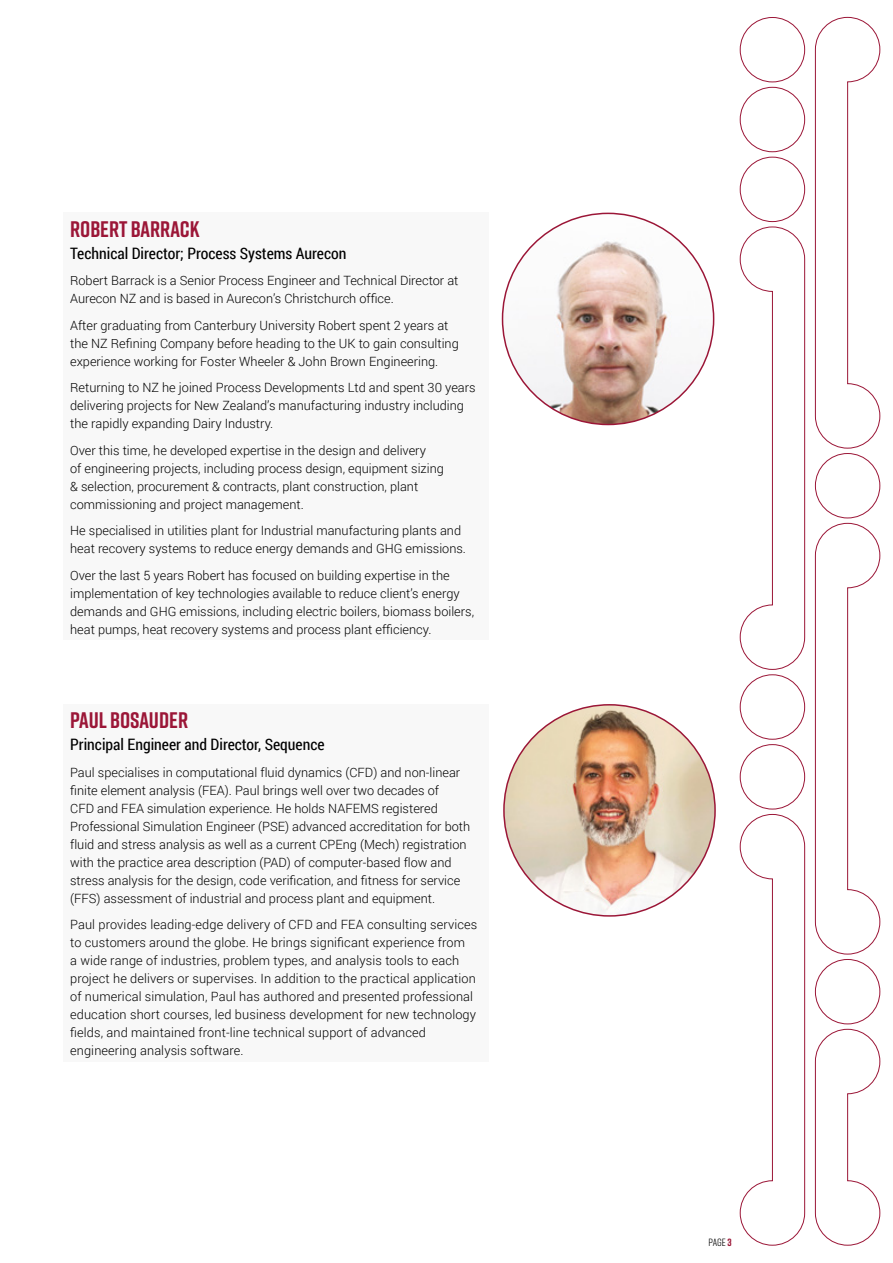
<style>
.page{position:relative;width:893px;height:1263px;background:#fff}
.page>*{position:absolute;margin:0;border:0;box-sizing:border-box;transform-origin:0 0}
.t1{font:700 22.5px "Rift";color:#9b1637}
.t2{font:15.75px "Roboto Condensed";color:#000}
.t3{font:300 12.75px/18px "Roboto";color:#000}
.t4{font:10.5px "Rift";color:#000}
.s1{font-weight:700;color:#9b1637}
</style>
<div class="page">
<div style="left:740px;top:157px;width:65px;height:65px;border:1px solid #9b1637;border-radius:50%"></div>
<div style="left:740px;top:17px;width:65px;height:65px;border:1px solid #9b1637;border-radius:50%"></div>
<div style="left:740px;top:87px;width:65px;height:65px;border:1px solid #9b1637;border-radius:50%"></div>
<svg style="left:739px;top:226px;width:66px;height:444px"></svg>
<div style="left:740px;top:744px;width:65px;height:65px;border:1px solid #9b1637;border-radius:50%"></div>
<div style="left:740px;top:674px;width:65px;height:66px;border:1px solid #9b1637;border-radius:50%"></div>
<svg style="left:739px;top:814px;width:66px;height:432px"></svg>
<div style="left:815px;top:453px;width:65px;height:65px;border:1px solid #9b1637;border-radius:50%"></div>
<svg style="left:815px;top:523px;width:66px;height:432px"></svg>
<div style="left:815px;top:959px;width:65px;height:65px;border:1px solid #9b1637;border-radius:50%"></div>
<svg style="left:815px;top:1028px;width:66px;height:218px"></svg>
<svg style="left:815px;top:17px;width:66px;height:432px"></svg>
<div style="left:64px;top:704px;width:425px;height:358px;background:#f8f8f8"></div>
<img style="left:504px;top:705px;width:211px;height:211px;border-radius:106px">
<div style="left:64px;top:213px;width:425px;height:427px;background:#f8f8f8"></div>
<img style="left:502px;top:213px;width:212px;height:211px;border-radius:106px">
<h1 class="t1" style="left:70px;top:213px;width:131px">ROBERT BARRACK</h1>
<p class="t2" style="left:70px;top:242px;width:278px">Technical Director; Process Systems Aurecon</p>
<p class="t3" style="left:70px;top:271px;width:390px">Robert Barrack is a Senior Process Engineer and Technical Director at<br>Aurecon NZ and is based in Aurecon’s Christchurch office.</p>
<p class="t3" style="left:70px;top:316px;width:390px">After graduating from Canterbury University Robert spent 2 years at the NZ Refining Company before heading to the UK to gain consulting experience working for Foster Wheeler &amp; John Brown Engineering.</p>
<p class="t3" style="left:70px;top:378px;width:407px">Returning to NZ he joined Process Developments Ltd and spent 30 years delivering projects for New Zealand’s manufacturing industry including the rapidly expanding Dairy Industry.</p>
<p class="t3" style="left:70px;top:441px;width:375px">Over this time, he developed expertise in the design and delivery<br>of engineering projects, including process design, equipment sizing &amp; selection, procurement &amp; contracts, plant construction, plant commissioning and project management.</p>
<p class="t3" style="left:70px;top:521px;width:397px">He specialised in utilities plant for Industrial manufacturing plants and heat recovery systems to reduce energy demands and GHG emissions.</p>
<p class="t3" style="left:70px;top:566px;width:405px">Over the last 5 years Robert has focused on building expertise in the implementation of key technologies available to reduce client’s energy demands and GHG emissions, including electric boilers, biomass boilers, heat pumps, heat recovery systems and process plant efficiency.</p>
<h1 class="t1" style="left:70px;top:704px;width:119px">PAUL BOSAUDER</h1>
<p class="t2" style="left:70px;top:734px;width:256px">Principal Engineer and Director, Sequence</p>
<p class="t3" style="left:70px;top:763px;width:402px">Paul specialises in computational fluid dynamics (CFD) and non-linear finite element analysis (FEA). Paul brings well over two decades of<br>CFD and FEA simulation experience. He holds NAFEMS registered Professional Simulation Engineer (PSE) advanced accreditation for both fluid and stress analysis as well as a current CPEng (Mech) registration with the practice area description (PAD) of computer-based flow and stress analysis for the design, code verification, and fitness for service (FFS) assessment of industrial and process plant and equipment.</p>
<p class="t3" style="left:70px;top:915px;width:409px">Paul provides leading-edge delivery of CFD and FEA consulting services to customers around the globe. He brings significant experience from<br>a wide range of industries, problem types, and analysis tools to each project he delivers or supervises. In addition to the practical application of numerical simulation, Paul has authored and presented professional education short courses, led business development for new technology fields, and maintained front-line technical support of advanced engineering analysis software.</p>
<p class="t4" style="left:708px;top:1234px;width:25px">Page <span class="s1">3</span></p>
</div>
